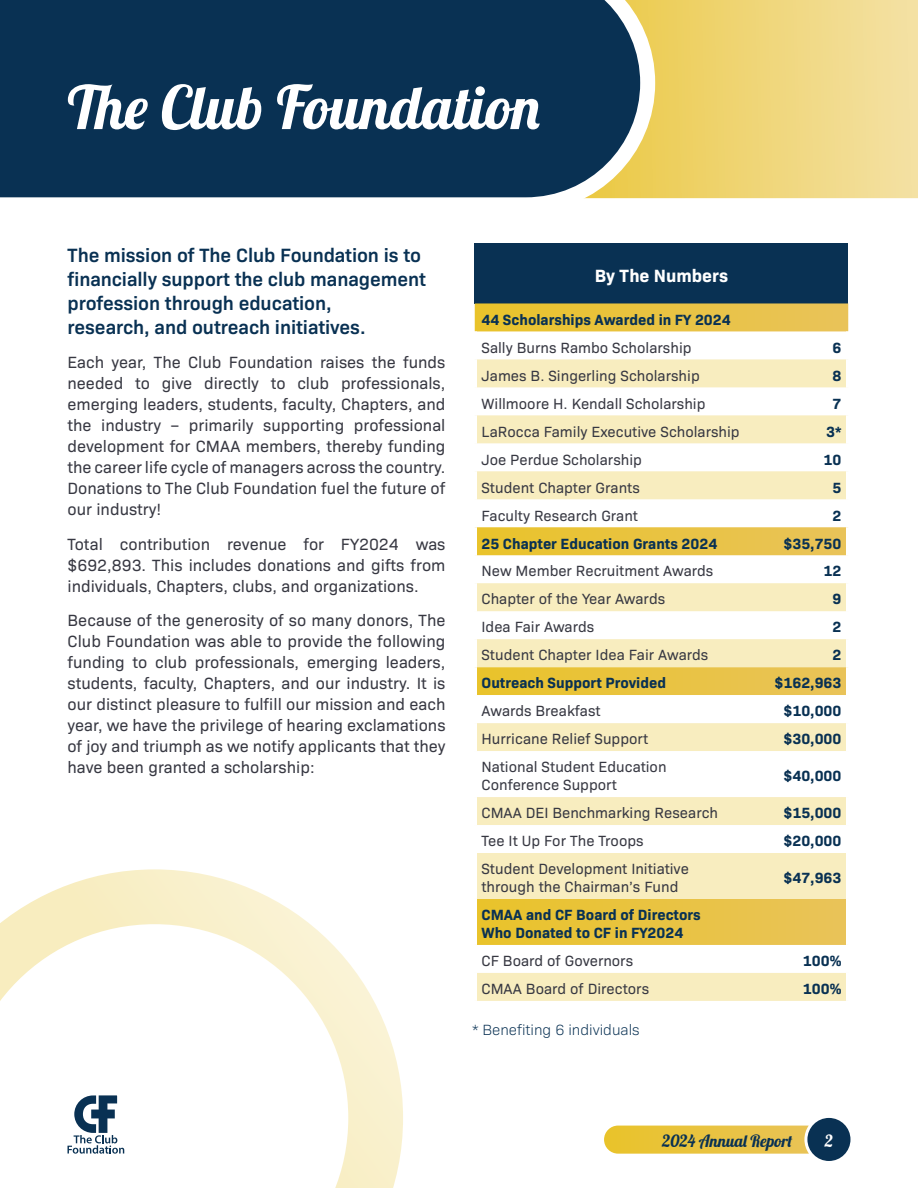
<style>
.page{position:relative;width:918px;height:1188px;background:#fff}
.page>*{position:absolute;margin:0;border:0;box-sizing:border-box;transform-origin:0 0}
.t1{font:60px "Lobster";color:#fff}
.Paragraph_-_Large_Intro{font:600 19.5px/24px "Bio Sans";letter-spacing:-.005em;color:#093153}
.Table_Title{font:700 18px "Bio Sans";color:#fff}
.Paragraph{font:16.5px/21px "Bio Sans";color:#373842;text-align:justify}
.t2{font:16.5px "Lobster";color:#093153}
.t3{font:16.5px "Lobster";color:#fff}
.Table_Body{font:15px/18px "Bio Sans";color:#373842}
.Table_Subheader{font:700 15px/18px "Bio Sans";color:#093153}
.Table_Body-2{font:700 15px "Bio Sans";color:#093153}
.Table_Title-2{font:300 15px "Bio Sans";color:#093153}
</style>
<div class="page">
<svg style="left:655px;top:0;width:263px;height:198px"></svg>
<div style="left:0;top:0;width:655px;height:199px;background:#093153"></div>
<div style="left:475px;top:243px;width:373px;height:60px;background:#093153"></div>
<svg style="left:475px;top:303px;width:373px;height:29px"></svg>
<svg style="left:477px;top:359px;width:369px;height:642px"></svg>
<div style="left:477px;top:639px;width:369px;height:28px;background:#f8edbf"></div>
<svg style="left:477px;top:695px;width:369px;height:158px"></svg>
<div style="left:472px;top:331px;width:5px;height:28px;background:#fff"></div>
<hr style="left:846px;top:331px;width:4px;height:28px;background:#fff">
<svg style="left:0;top:869px;width:403px;height:319px"></svg>
<svg style="left:604px;top:1126px;width:205px;height:28px"></svg>
<div style="left:807px;top:1118px;width:43px;height:43px;background:#093153;border-radius:50%"></div>
<h1 class="t1" style="left:68px;top:69px;width:476px">The Club Foundation</h1>
<p class="Paragraph_-_Large_Intro" style="left:68px;top:241px;width:360px">The mission of The Club Foundation is to financially support the club management profession through education,<br>research, and outreach initiatives.</p>
<p class="Paragraph" style="left:68px;top:351px;width:380px">Each year, The Club Foundation raises the funds needed to give directly to club professionals, emerging leaders, students, faculty, Chapters, and the industry – primarily supporting professional development for CMAA members, thereby funding the career life cycle of managers across the country.<br>Donations to The Club Foundation fuel the future of our industry!</p>
<p class="Paragraph" style="left:68px;top:532px;width:380px">Total contribution revenue for FY2024 was $692,893. This includes donations and gifts from individuals, Chapters, clubs, and organizations.</p>
<p class="Paragraph" style="left:68px;top:609px;width:380px">Because of the generosity of so many donors, The Club Foundation was able to provide the following funding to club professionals, emerging leaders, students, faculty, Chapters, and our industry. It is our distinct pleasure to fulfill our mission and each year, we have the privilege of hearing exclamations of joy and triumph as we notify applicants that they have been granted a scholarship:</p>
<p class="Table_Title" style="left:595px;top:262px;width:135px">By The Numbers</p>
<p class="Table_Subheader" style="left:482px;top:309px;width:251px">44 Scholarships Awarded in FY 2024</p>
<p class="Table_Body" style="left:482px;top:337px;width:212px">Sally Burns Rambo Scholarship</p>
<p class="Table_Body-2" style="left:833px;top:336px;width:10px">6</p>
<p class="Table_Body" style="left:482px;top:365px;width:220px">James B. Singerling Scholarship</p>
<p class="Table_Body-2" style="left:833px;top:364px;width:10px">8</p>
<p class="Table_Body" style="left:482px;top:393px;width:225px">Willmoore H. Kendall Scholarship</p>
<p class="Table_Body-2" style="left:833px;top:392px;width:10px">7</p>
<p class="Table_Body" style="left:482px;top:421px;width:260px">LaRocca Family Executive Scholarship</p>
<p class="Table_Body-2" style="left:826px;top:420px;width:17px">3*</p>
<p class="Table_Body" style="left:482px;top:449px;width:162px">Joe Perdue Scholarship</p>
<p class="Table_Body-2" style="left:824px;top:448px;width:19px">10</p>
<p class="Table_Body" style="left:482px;top:477px;width:160px">Student Chapter Grants</p>
<p class="Table_Body-2" style="left:833px;top:476px;width:10px">5</p>
<p class="Table_Body" style="left:482px;top:505px;width:158px">Faculty Research Grant</p>
<p class="Table_Body-2" style="left:833px;top:504px;width:10px">2</p>
<p class="Table_Subheader" style="left:482px;top:533px;width:237px">25 Chapter Education Grants 2024</p>
<p class="Table_Subheader" style="left:783px;top:533px;width:60px">$35,750</p>
<p class="Table_Body" style="left:482px;top:561px;width:233px">New Member Recruitment Awards</p>
<p class="Table_Body-2" style="left:824px;top:560px;width:19px">12</p>
<p class="Table_Body" style="left:482px;top:589px;width:185px">Chapter of the Year Awards</p>
<p class="Table_Body-2" style="left:833px;top:588px;width:10px">9</p>
<p class="Table_Body" style="left:482px;top:617px;width:114px">Idea Fair Awards</p>
<p class="Table_Body-2" style="left:833px;top:616px;width:10px">2</p>
<p class="Table_Body" style="left:482px;top:645px;width:228px">Student Chapter Idea Fair Awards</p>
<p class="Table_Body-2" style="left:833px;top:644px;width:10px">2</p>
<p class="Table_Subheader" style="left:482px;top:673px;width:186px">Outreach Support Provided</p>
<p class="Table_Subheader" style="left:775px;top:673px;width:68px">$162,963</p>
<p class="Table_Body" style="left:482px;top:701px;width:121px">Awards Breakfast</p>
<p class="Table_Body-2" style="left:783px;top:700px;width:60px">$10,000</p>
<p class="Table_Body" style="left:482px;top:729px;width:168px">Hurricane Relief Support</p>
<p class="Table_Body-2" style="left:783px;top:728px;width:60px">$30,000</p>
<p class="Table_Body" style="left:482px;top:757px;width:187px">National Student Education<br>Conference Support</p>
<p class="Table_Body-2" style="left:783px;top:765px;width:60px">$40,000</p>
<p class="Table_Body" style="left:482px;top:803px;width:238px">CMAA DEI Benchmarking Research</p>
<p class="Table_Body-2" style="left:783px;top:802px;width:60px">$15,000</p>
<p class="Table_Body" style="left:482px;top:831px;width:164px">Tee It Up For The Troops</p>
<p class="Table_Body-2" style="left:783px;top:830px;width:60px">$20,000</p>
<p class="Table_Body" style="left:482px;top:859px;width:209px">Student Development Initiative through the Chairman’s Fund</p>
<p class="Table_Body-2" style="left:783px;top:867px;width:60px">$47,963</p>
<p class="Table_Subheader" style="left:482px;top:905px;width:221px">CMAA and CF Board of Directors<br>Who Donated to CF in FY2024</p>
<p class="Table_Body" style="left:482px;top:951px;width:153px">CF Board of Governors</p>
<p class="Table_Body-2" style="left:803px;top:949px;width:40px">100%</p>
<p class="Table_Body" style="left:482px;top:979px;width:169px">CMAA Board of Directors</p>
<p class="Table_Body-2" style="left:803px;top:977px;width:40px">100%</p>
<p class="Table_Title-2" style="left:472px;top:1019px;width:169px">* Benefiting 6 individuals</p>
<p class="t2" style="left:662px;top:1130px;width:132px">2024 Annual Report</p>
<p class="t3" style="left:825px;top:1130px;width:10px">2</p>
</div>
